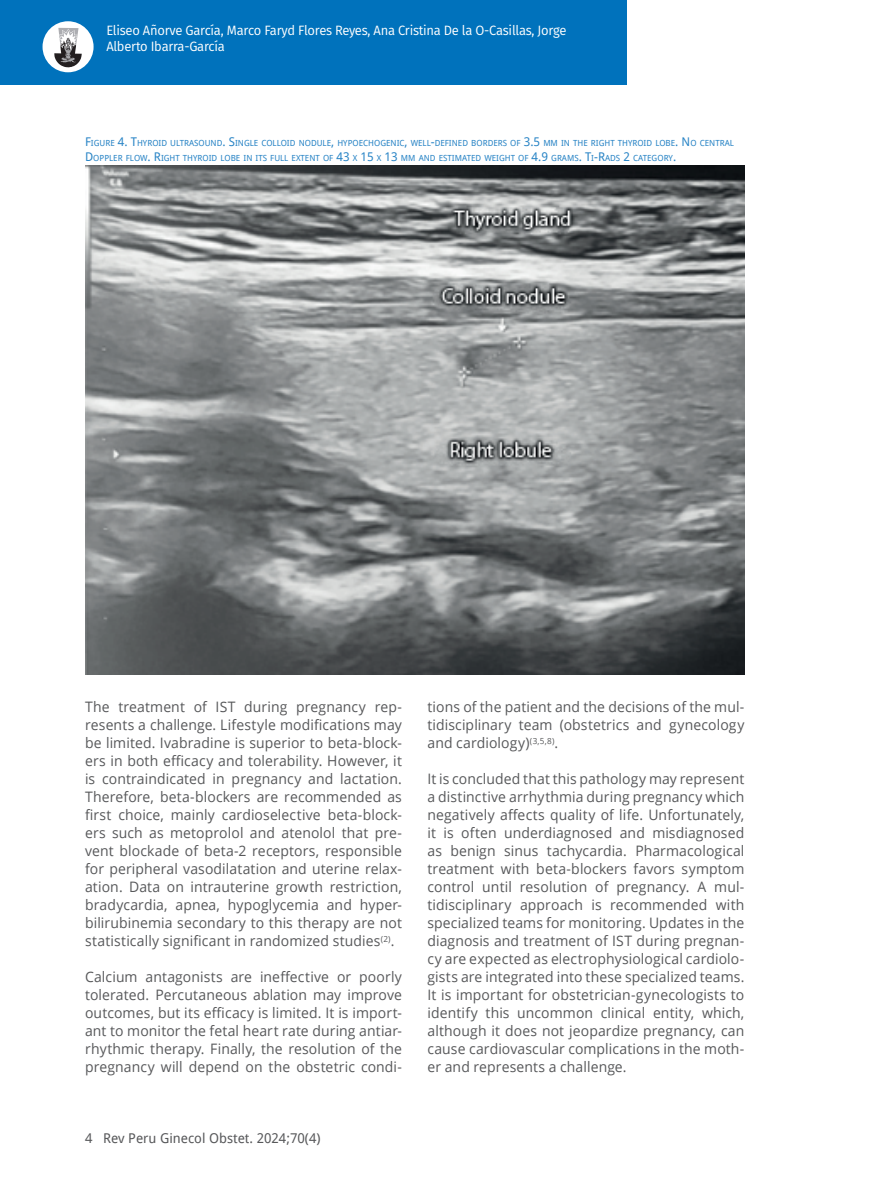
<style>
.page{position:relative;width:872px;height:1191px;background:#fff}
.page>*{position:absolute;margin:0;border:0;box-sizing:border-box;transform-origin:0 0}
.t1{font:14.4px/18px "Open Sans";letter-spacing:.01em;color:#57585a;text-align:justify}
.t2{font:13.5px/16.2px "Fira Sans";letter-spacing:-.02em;color:#fff;scale:.96 1}
.t3{font:13.5px "Droid Sans";color:#57585a}
.t4{font:8.4px/15px "Droid Sans";color:#2783c5}
.s1{font-size:12px}
</style>
<div class="page">
<div style="left:0;top:0;width:626px;height:85px;background:#0072bc"></div>
<div style="left:43px;top:21px;width:51px;height:51px;background:#fff;border-radius:50%"></div>
<svg style="left:54px;top:28px;width:28px;height:40px"></svg>
<img style="left:85px;top:166px;width:659px;height:508px">
<p class="t2" style="left:106px;top:22px;width:481px">Eliseo Añorve García, Marco Faryd Flores Reyes, Ana Cristina De la O-Casillas, Jorge<br>Alberto Ibarra-García</p>
<p class="t4" style="left:85px;top:136px;width:650px"><span class="s1">F</span>IGURE <span class="s1">4. T</span>HYROID ULTRASOUND<span class="s1">. S</span>INGLE COLLOID NODULE<span class="s1">,</span> HYPOECHOGENIC<span class="s1">,</span> WELL<span class="s1">-</span>DEFINED BORDERS OF <span class="s1">3.5</span> MM IN THE RIGHT THYROID LOBE<span class="s1">. N</span> O CENTRAL<br><span class="s1">D</span> OPPLER FLOW<span class="s1">. R</span>IGHT THYROID LOBE IN ITS FULL EXTENT OF <span class="s1">43</span> X <span class="s1">15</span> X <span class="s1">13</span> MM AND ESTIMATED WEIGHT OF <span class="s1">4.9</span> GRAMS<span class="s1">. T</span>I<span class="s1">-R</span>ADS <span class="s1">2</span> CATEGORY<span class="s1">.</span></p>
<p class="t1" style="left:85px;top:697px;width:318px">The treatment of IST during pregnancy rep&shy;resents a challenge. Lifestyle modifications may be limited. Ivabradine is superior to beta-block&shy;ers in both efficacy and tolerability. However, it is contraindicated in pregnancy and lactation.<br>Therefore, beta-blockers are recommended as first choice, mainly cardioselective beta-block&shy;ers such as metoprolol and atenolol that pre&shy;vent blockade of beta-2 receptors, responsible for peripheral vasodilatation and uterine relax&shy;ation. Data on intrauterine growth restriction, bradycardia, apnea, hypoglycemia and hyper&shy;bilirubinemia secondary to this therapy are not statistically significant in randomized studies<sup>(2)</sup>.</p>
<p class="t1" style="left:85px;top:967px;width:318px">Calcium antagonists are ineffective or poorly tolerated. Percutaneous ablation may improve outcomes, but its efficacy is limited. It is import&shy;ant to monitor the fetal heart rate during antiar&shy;rhythmic therapy. Finally, the resolution of the pregnancy will depend on the obstetric condi-</p>
<p class="t3" style="left:85px;top:1128px;width:237px">4 Rev Peru Ginecol Obstet. 2024;70(4)</p>
<p class="t1" style="left:427px;top:697px;width:318px">tions of the patient and the decisions of the mul&shy;tidisciplinary team (obstetrics and gynecology and cardiology)<sup>(3,5,8)</sup>.</p>
<p class="t1" style="left:427px;top:769px;width:318px">It is concluded that this pathology may represent a distinctive arrhythmia during pregnancy which negatively affects quality of life. Unfortunately, it is often underdiagnosed and misdiagnosed as benign sinus tachycardia. Pharmacological treatment with beta-blockers favors symptom control until resolution of pregnancy. A mul&shy;tidisciplinary approach is recommended with specialized teams for monitoring. Updates in the diagnosis and treatment of IST during pregnan&shy;cy are expected as electrophysiological cardiolo&shy;gists are integrated into these specialized teams.<br>It is important for obstetrician-gynecologists to identify this uncommon clinical entity, which, although it does not jeopardize pregnancy, can cause cardiovascular complications in the moth&shy;er and represents a challenge.</p>
</div>
